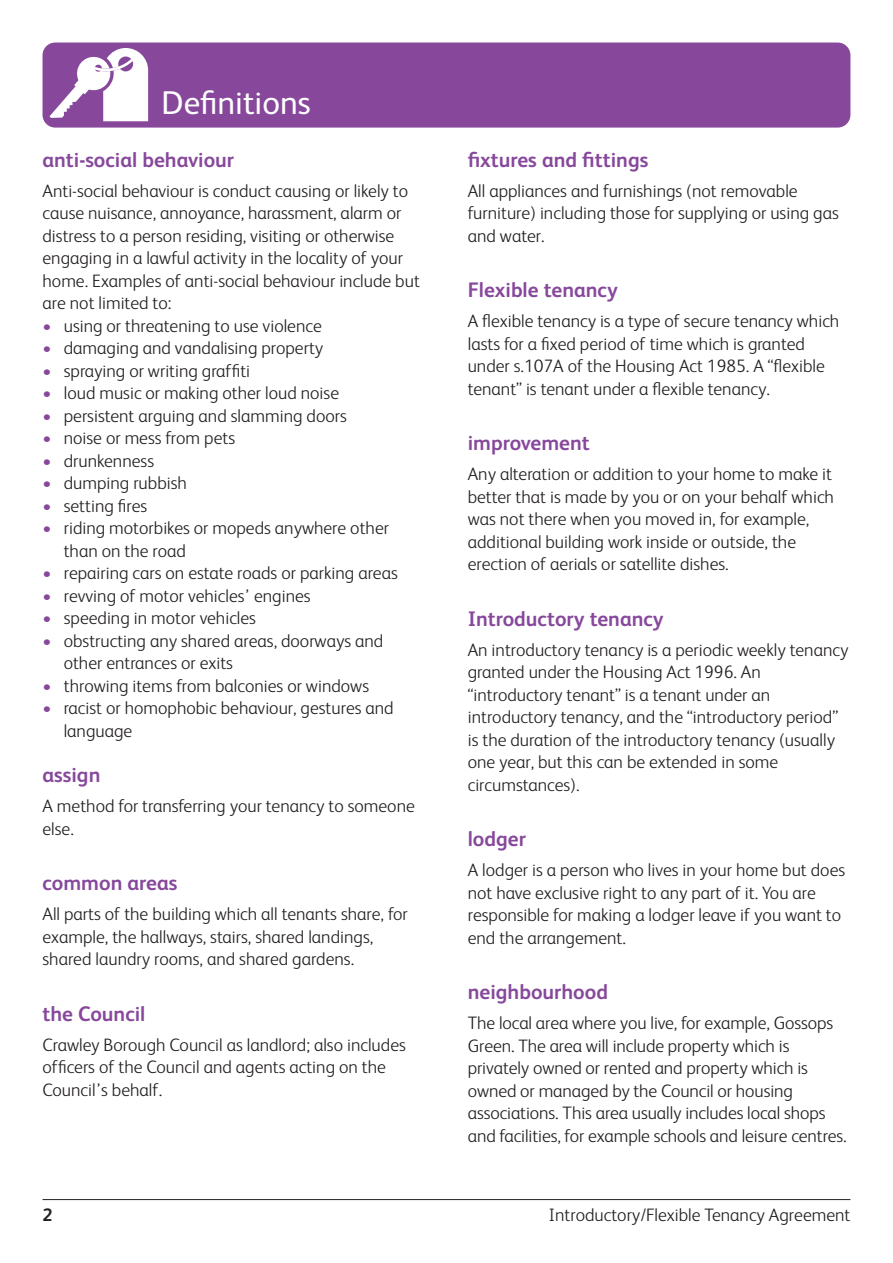
<style>
.page{position:relative;width:893px;height:1263px;background:#fff}
.page>*{position:absolute;margin:0;border:0;box-sizing:border-box;transform-origin:0 0}
.t1{font:33px "FS Albert";color:#fff}
.t2{font:700 21px "FS Albert";color:#87489c}
.t3{font:300 18px/22.5px "FS Albert";color:#231f20}
.t4{font:700 18px "FS Albert";color:#231f20}
.s1{font-weight:700;color:#87489c}
</style>
<div class="page">
<div style="left:43px;top:43px;width:807px;height:85px;background:#87489c;border-radius:13px"></div>
<svg style="left:49px;top:48px;width:99px;height:73px"></svg>
<hr style="left:43px;top:1199px;width:807px;height:1px;background:#231f20">
<h1 class="t1" style="left:162px;top:90px;width:151px">Definitions</h1>
<p class="t2" style="left:43px;top:152px;width:193px">anti-social behaviour</p>
<p class="t3" style="left:43px;top:181px;width:379px">Anti-social behaviour is conduct causing or likely to cause nuisance, annoyance, harassment, alarm or distress to a person residing, visiting or otherwise engaging in a lawful activity in the locality of your home. Examples of anti-social behaviour include but are not limited to:</p>
<p class="t3" style="left:43px;top:316px;width:281px"><span class="s1">•</span> using or threatening to use violence</p>
<p class="t3" style="left:43px;top:339px;width:282px"><span class="s1">•</span> damaging and vandalising property</p>
<p class="t3" style="left:43px;top:361px;width:209px"><span class="s1">•</span> spraying or writing graffiti</p>
<p class="t3" style="left:43px;top:384px;width:298px"><span class="s1">•</span> loud music or making other loud noise</p>
<p class="t3" style="left:43px;top:406px;width:306px"><span class="s1">•</span> persistent arguing and slamming doors</p>
<p class="t3" style="left:43px;top:429px;width:194px"><span class="s1">•</span> noise or mess from pets</p>
<p class="t3" style="left:43px;top:451px;width:113px"><span class="s1">•</span> drunkenness</p>
<p class="t3" style="left:43px;top:474px;width:146px"><span class="s1">•</span> dumping rubbish</p>
<p class="t3" style="left:43px;top:496px;width:106px"><span class="s1">•</span> setting fires</p>
<p class="t3" style="left:64px;top:519px;width:327px;text-indent:-21px"><span class="s1">•</span> riding motorbikes or mopeds anywhere other than on the road</p>
<p class="t3" style="left:43px;top:564px;width:357px"><span class="s1">•</span> repairing cars on estate roads or parking areas</p>
<p class="t3" style="left:43px;top:586px;width:270px"><span class="s1">•</span> revving of motor vehicles’ engines</p>
<p class="t3" style="left:43px;top:609px;width:215px"><span class="s1">•</span> speeding in motor vehicles</p>
<p class="t3" style="left:64px;top:631px;width:321px;text-indent:-21px"><span class="s1">•</span> obstructing any shared areas, doorways and other entrances or exits</p>
<p class="t3" style="left:43px;top:676px;width:328px"><span class="s1">•</span> throwing items from balconies or windows</p>
<p class="t3" style="left:64px;top:699px;width:331px;text-indent:-21px"><span class="s1">•</span> racist or homophobic behaviour, gestures and language</p>
<p class="t2" style="left:43px;top:767px;width:59px">assign</p>
<p class="t3" style="left:43px;top:796px;width:374px">A method for transferring your tenancy to someone else.</p>
<p class="t2" style="left:43px;top:875px;width:136px">common areas</p>
<p class="t3" style="left:43px;top:904px;width:367px">All parts of the building which all tenants share, for example, the hallways, stairs, shared landings, shared laundry rooms, and shared gardens.</p>
<p class="t2" style="left:43px;top:1005px;width:104px">the Council</p>
<p class="t3" style="left:43px;top:1035px;width:365px">Crawley Borough Council as landlord; also includes officers of the Council and agents acting on the<br>Council’s behalf.</p>
<p class="t2" style="left:468px;top:152px;width:182px">fixtures and fittings</p>
<p class="t3" style="left:468px;top:181px;width:372px">All appliances and furnishings (not removable furniture) including those for supplying or using gas and water.</p>
<p class="t2" style="left:468px;top:282px;width:152px">Flexible tenancy</p>
<p class="t3" style="left:468px;top:312px;width:373px">A flexible tenancy is a type of secure tenancy which lasts for a fixed period of time which is granted under s.107A of the Housing Act 1985. A “flexible tenant” is tenant under a flexible tenancy.</p>
<p class="t2" style="left:468px;top:435px;width:123px">improvement</p>
<p class="t3" style="left:468px;top:465px;width:368px">Any alteration or addition to your home to make it better that is made by you or on your behalf which was not there when you moved in, for example, additional building work inside or outside, the erection of aerials or satellite dishes.</p>
<p class="t2" style="left:468px;top:611px;width:197px">Introductory tenancy</p>
<p class="t3" style="left:468px;top:640px;width:382px">An introductory tenancy is a periodic weekly tenancy granted under the Housing Act 1996. An “introductory tenant” is a tenant under an introductory tenancy, and the “introductory period” is the duration of the introductory tenancy (usually one year, but this can be extended in some circumstances).</p>
<p class="t2" style="left:468px;top:831px;width:60px">lodger</p>
<p class="t3" style="left:468px;top:861px;width:379px">A lodger is a person who lives in your home but does not have exclusive right to any part of it. You are responsible for making a lodger leave if you want to end the arrangement.</p>
<p class="t2" style="left:468px;top:984px;width:142px">neighbourhood</p>
<p class="t3" style="left:468px;top:1014px;width:380px">The local area where you live, for example, Gossops Green. The area will include property which is privately owned or rented and property which is owned or managed by the Council or housing associations. This area usually includes local shops and facilities, for example schools and leisure centres.</p>
<p class="t4" style="left:43px;top:1208px;width:12px">2</p>
<p class="t3" style="left:549px;top:1205px;width:303px">Introductory/Flexible Tenancy Agreement</p>
</div>
